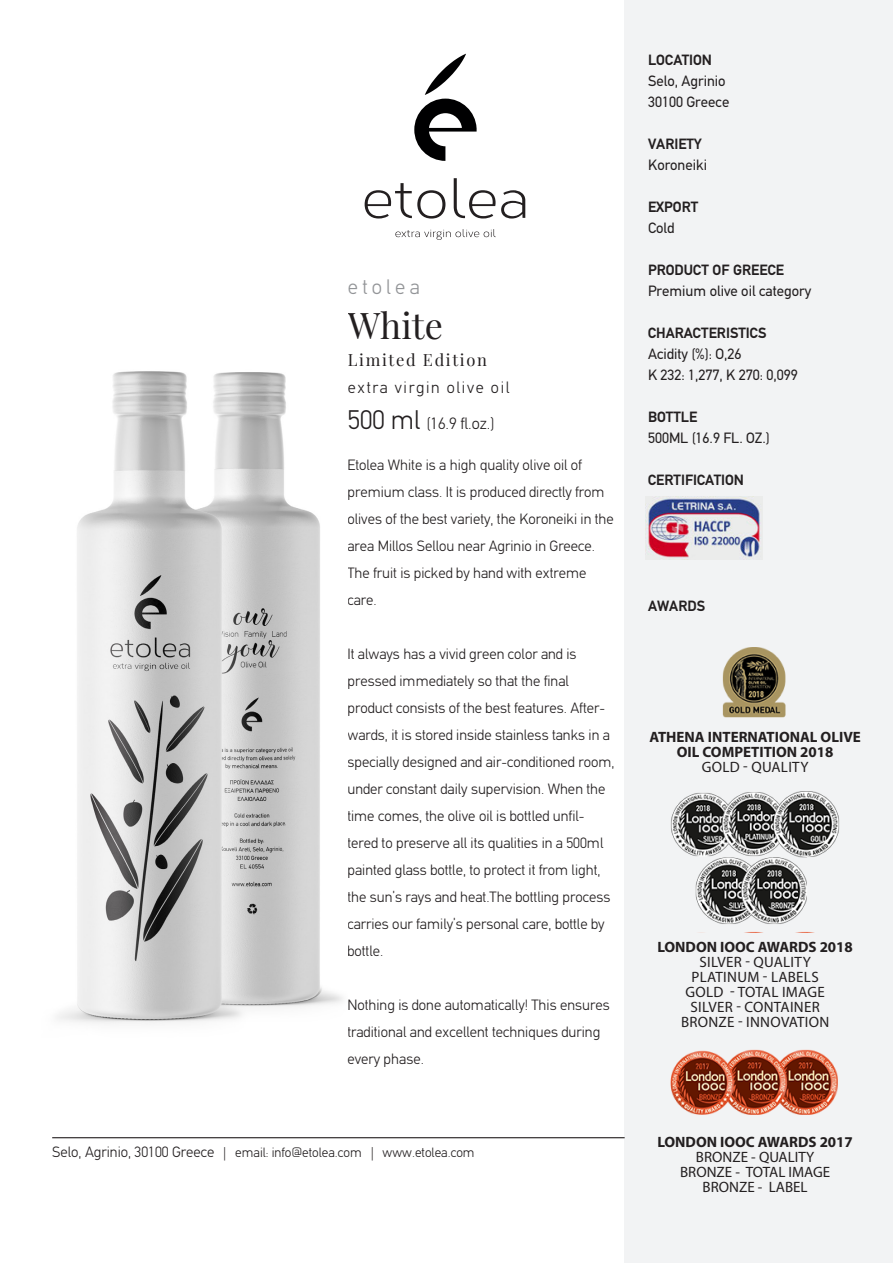
<style>
.page{position:relative;width:893px;height:1263px;background:#fff}
.page>*{position:absolute;margin:0;border:0;box-sizing:border-box;transform-origin:0 0}
.t1{font:36px "Playfair Display";color:#231f20}
.t2{font:300 21px "PF Din Text";letter-spacing:.2em;color:#939598}
.t3{font:300 16.5px "PF Din Text";letter-spacing:.1em;color:#231f20}
.t4{font:16.5px "Playfair Display";letter-spacing:.1em;color:#231f20}
.t5{font:300 15px/27px "PF Din Text";color:#231f20}
.t6{font:15px "PF Din Text";color:#231f20}
.t7{font:15px "Myriad Pro";letter-spacing:.02em;color:#231f20}
.t8{font:700 15px "Myriad Pro";color:#231f20}
.t9{font:700 15px "PF Din Text";color:#231f20}
.t10{font:15px "Myriad Pro";color:#231f20}
.t11{font:300 13.5px "PF Din Text";color:#231f20}
.s1{font-size:27px}
.s2{font-size:15px}
</style>
<div class="page">
<div style="left:625px;top:0;width:268px;height:1263px;background:#f2f3f4"></div>
<svg style="left:365px;top:183px;width:80px;height:36px"></svg>
<svg style="left:454px;top:178px;width:71px;height:41px"></svg>
<svg style="left:414px;top:54px;width:63px;height:107px"></svg>
<svg style="left:395px;top:229px;width:101px;height:11px"></svg>
<img style="left:645px;top:496px;width:117px;height:63px">
<img style="left:57px;top:371px;width:286px;height:653px">
<hr style="left:52px;top:1137px;width:573px;height:1px;background:#231f20">
<img style="left:670px;top:792px;width:170px;height:140px">
<img style="left:722px;top:647px;width:64px;height:71px">
<img style="left:670px;top:1049px;width:168px;height:66px">
<p class="t2" style="left:348px;top:274px;width:73px">etolea</p>
<p class="t1" style="left:348px;top:303px;width:97px">White</p>
<p class="t4" style="left:348px;top:349px;width:141px">Limited Edition</p>
<p class="t3" style="left:348px;top:377px;width:163px">extra virgin olive oil</p>
<p class="t3" style="left:348px;top:413px;width:148px"><span class="s1">500 ml</span> (16.9 fl.oz.)</p>
<p class="t5" style="left:347px;top:451px;width:268px">Εtolea White is a high quality olive oil of premium class. It is produced directly from olives of the best variety, the Koroneiki in the area Millos Sellou near Agrinio in Greece.<br>The fruit is picked by hand with extreme care.</p>
<p class="t5" style="left:347px;top:640px;width:269px">It always has a vivid green color and is pressed immediately so that the final product consists of the best features. After&shy;wards, it is stored inside stainless tanks in a specially designed and air-conditioned room, under constant daily supervision. When the time comes, the olive oil is bottled unfil&shy;tered to preserve all its qualities in a 500ml painted glass bottle, to protect it from light, the sun’s rays and heat.The bottling process carries our family’s personal care, bottle by bottle.</p>
<p class="t5" style="left:347px;top:991px;width:264px">Nothing is done automatically! This ensures traditional and excellent techniques during every phase.</p>
<p class="t11" style="left:52px;top:1144px;width:424px"><span class="s2">Selo, Agrinio, 30100 Greece</span> | email: info@etolea.com | www.etolea.com</p>
<p class="t9" style="left:648px;top:51px;width:66px">LOCATION</p>
<p class="t6" style="left:648px;top:72px;width:79px">Selo, Agrinio</p>
<p class="t6" style="left:648px;top:93px;width:83px">30100 Greece</p>
<p class="t9" style="left:648px;top:135px;width:55px">VARIETY</p>
<p class="t6" style="left:648px;top:156px;width:61px">Koroneiki</p>
<p class="t9" style="left:648px;top:198px;width:52px">EXPORT</p>
<p class="t6" style="left:648px;top:219px;width:28px">Cold</p>
<p class="t9" style="left:648px;top:261px;width:138px">PRODUCT OF GREECE</p>
<p class="t6" style="left:648px;top:282px;width:165px">Premium olive oil category</p>
<p class="t9" style="left:648px;top:324px;width:120px">CHARACTERISTICS</p>
<p class="t6" style="left:648px;top:345px;width:95px">Acidity (%): Ο,26</p>
<p class="t6" style="left:648px;top:366px;width:151px">Κ 232: 1,277, Κ 270: 0,099</p>
<p class="t9" style="left:648px;top:408px;width:51px">BOTTLE</p>
<p class="t6" style="left:648px;top:429px;width:123px">500ML (16.9 FL. OZ.)</p>
<p class="t9" style="left:648px;top:471px;width:97px">CERTIFICATION</p>
<p class="t9" style="left:648px;top:597px;width:59px">AWARDS</p>
<p class="t8" style="left:649px;top:727px;width:213px">ATHENA INTERNATIONAL OLIVE</p>
<p class="t8" style="left:677px;top:742px;width:158px">OIL COMPETITION 2018</p>
<p class="t7" style="left:702px;top:758px;width:108px">GOLD - QUALITY</p>
<p class="t8" style="left:657px;top:937px;width:197px">LONDON IOOC AWARDS 2018</p>
<p class="t7" style="left:699px;top:953px;width:113px">SILVER - QUALITY</p>
<p class="t7" style="left:692px;top:968px;width:129px">PLATINUM - LABELS</p>
<p class="t7" style="left:686px;top:983px;width:141px">GOLD - TOTAL IMAGE</p>
<p class="t7" style="left:690px;top:998px;width:131px">SILVER - CONTAINER</p>
<p class="t7" style="left:681px;top:1013px;width:150px">BRONZE - INNOVATION</p>
<p class="t8" style="left:657px;top:1132px;width:197px">LONDON IOOC AWARDS 2017</p>
<p class="t10" style="left:696px;top:1148px;width:120px">BRONZE - QUALITY</p>
<p class="t10" style="left:680px;top:1163px;width:151px">BRONZE - TOTAL IMAGE</p>
<p class="t10" style="left:703px;top:1178px;width:107px">BRONZE - LABEL</p>
</div>
